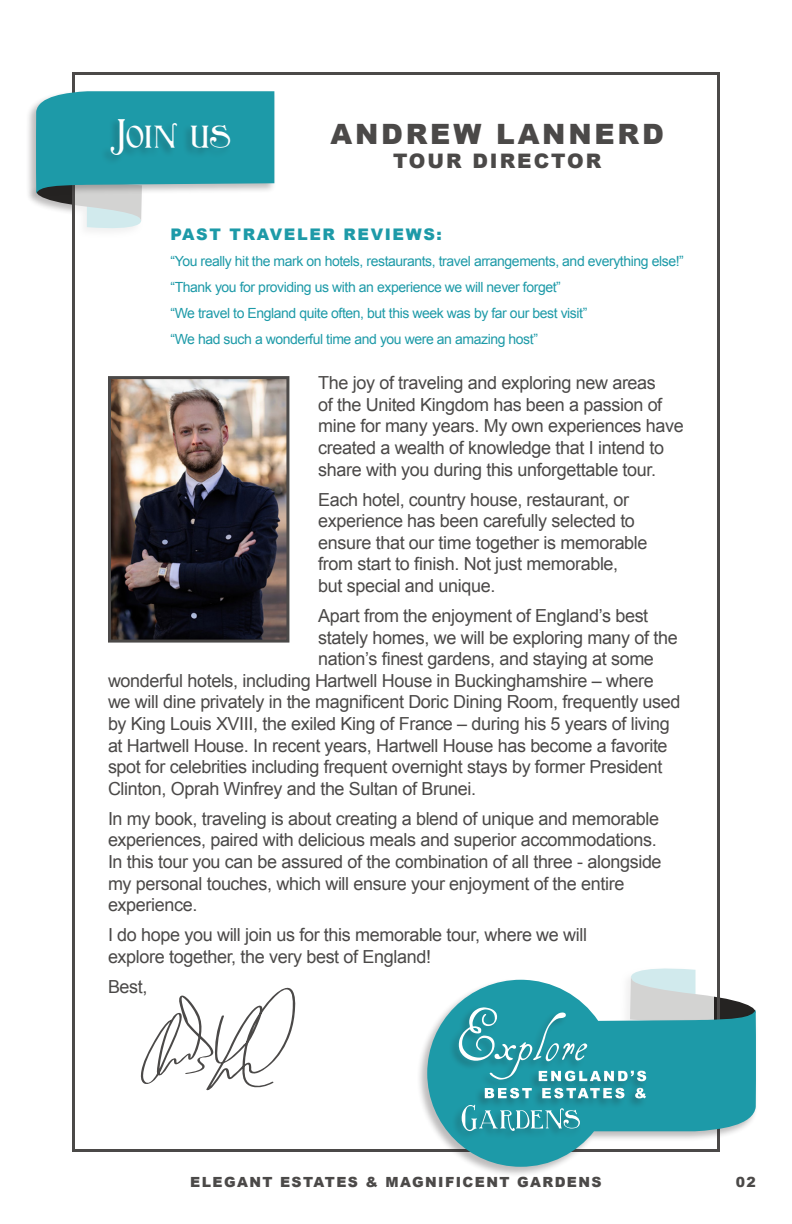
<style>
.page{position:relative;width:792px;height:1224px;background:#fff}
.page>*{position:absolute;margin:0;border:0;box-sizing:border-box;transform-origin:0 0}
.t1{font:32px "Birmingham Titling";letter-spacing:.015em;color:#fff}
.t2{font:900 28px "Arial";letter-spacing:.1em;color:#4b4948}
.t3{font:900 20px "Arial";letter-spacing:.1em;color:#4b4948}
.t4{font:18px/21.6px "Arial";letter-spacing:-.02em;color:#4b4948}
.t5{font:900 16px "Arial";letter-spacing:.1em;color:#1d9aa8}
.t6{font:14px "Arial";letter-spacing:-.03em;color:#1d9aa8}
.t7{font:900 14px "Arial";letter-spacing:.1em;color:#4b4948}
</style>
<div class="page">
<img style="left:112px;top:380px;width:173px;height:259px">
<div style="left:108px;top:376px;width:181px;height:267px;border:3px solid #4b4948"></div>
<svg style="left:140px;top:987px;width:155px;height:104px"></svg>
<div style="left:25px;top:89px;width:251px;height:114px;background:#231f20;opacity:.3"></div>
<svg style="left:30px;top:91px;width:244px;height:140px"></svg>
<div style="left:101px;top:117px;width:131px;height:49px;background:#231f20;opacity:.3"></div>
<div style="left:417px;top:978px;width:341px;height:199px;background:#231f20;opacity:.3"></div>
<svg style="left:427px;top:980px;width:329px;height:187px;fill:#1d9aa8"></svg>
<div style="left:452px;top:1103px;width:129px;height:39px;background:#1d98a5"></div>
<svg style="left:462px;top:1105px;width:118px;height:26px"></svg>
<div style="left:474px;top:1087px;width:173px;height:22px;background:#231f20;opacity:.3"></div>
<svg style="left:485px;top:1090px;width:161px;height:8px"></svg>
<div style="left:528px;top:1069px;width:120px;height:23px;background:#231f20;opacity:.3"></div>
<div style="left:449px;top:1006px;width:140px;height:84px;background:#231f20;opacity:.3"></div>
<svg style="left:459px;top:965px;width:299px;height:116px"></svg>
<p class="t1" style="left:111px;top:116px;width:121px">JOIN US</p>
<p class="t2" style="left:330px;top:114px;width:335px">ANDREW LANNERD</p>
<p class="t3" style="left:393px;top:147px;width:210px">TOUR DIRECTOR</p>
<p class="t5" style="left:170px;top:222px;width:273px">PAST TRAVELER REVIEWS:</p>
<p class="t6" style="left:170px;top:252px;width:515px">“You really hit the mark on hotels, restaurants, travel arrangements, and everything else!”</p>
<p class="t6" style="left:170px;top:278px;width:392px">“Thank you for providing us with an experience we will never forget”</p>
<p class="t6" style="left:170px;top:304px;width:418px">“We travel to England quite often, but this week was by far our best visit”</p>
<p class="t6" style="left:170px;top:330px;width:369px">“We had such a wonderful time and you were an amazing host”</p>
<p class="t4" style="left:318px;top:372px;width:339px">The joy of traveling and exploring new areas</p>
<p class="t4" style="left:318px;top:394px;width:367px">of the United Kingdom has been a passion of mine for many years. My own experiences have created a wealth of knowledge that I intend to share with you during this unforgettable tour.</p>
<p class="t4" style="left:318px;top:489px;width:312px">Each hotel, country house, restaurant, or</p>
<p class="t4" style="left:318px;top:510px;width:318px">experience has been carefully selected to</p>
<p class="t4" style="left:318px;top:532px;width:331px">ensure that our time together is memorable</p>
<p class="t4" style="left:318px;top:553px;width:302px">from start to finish. Not just memorable,</p>
<p class="t4" style="left:318px;top:575px;width:179px">but special and unique.</p>
<p class="t4" style="left:318px;top:605px;width:332px">Apart from the enjoyment of England’s best</p>
<p class="t4" style="left:318px;top:627px;width:361px">stately homes, we will be exploring many of the</p>
<p class="t4" style="left:318px;top:648px;width:337px">nation’s finest gardens, and staying at some</p>
<p class="t4" style="left:108px;top:670px;width:547px">wonderful hotels, including Hartwell House in Buckinghamshire – where</p>
<p class="t4" style="left:108px;top:691px;width:574px">we will dine privately in the magnificent Doric Dining Room, frequently used</p>
<p class="t4" style="left:108px;top:713px;width:563px">by King Louis XVIII, the exiled King of France – during his 5 years of living</p>
<p class="t4" style="left:108px;top:735px;width:561px">at Hartwell House. In recent years, Hartwell House has become a favorite</p>
<p class="t4" style="left:108px;top:756px;width:556px">spot for celebrities including frequent overnight stays by former President</p>
<p class="t4" style="left:108px;top:778px;width:370px">Clinton, Oprah Winfrey and the Sultan of Brunei.</p>
<p class="t4" style="left:108px;top:808px;width:553px">In my book, traveling is about creating a blend of unique and memorable</p>
<p class="t4" style="left:108px;top:829px;width:550px">experiences, paired with delicious meals and superior accommodations.</p>
<p class="t4" style="left:108px;top:851px;width:555px">In this tour you can be assured of the combination of all three - alongside my personal touches, which will ensure your enjoyment of the entire</p>
<p class="t4" style="left:108px;top:894px;width:91px">experience.</p>
<p class="t4" style="left:108px;top:924px;width:481px">I do hope you will join us for this memorable tour, where we will</p>
<p class="t4" style="left:108px;top:946px;width:325px">explore together, the very best of England!</p>
<p class="t4" style="left:108px;top:976px;width:41px">Best,</p>
<p class="t7" style="left:190px;top:1172px;width:413px">ELEGANT ESTATES &amp; MAGNIFICENT GARDENS</p>
<p class="t7" style="left:736px;top:1172px;width:22px">02</p>
</div>
